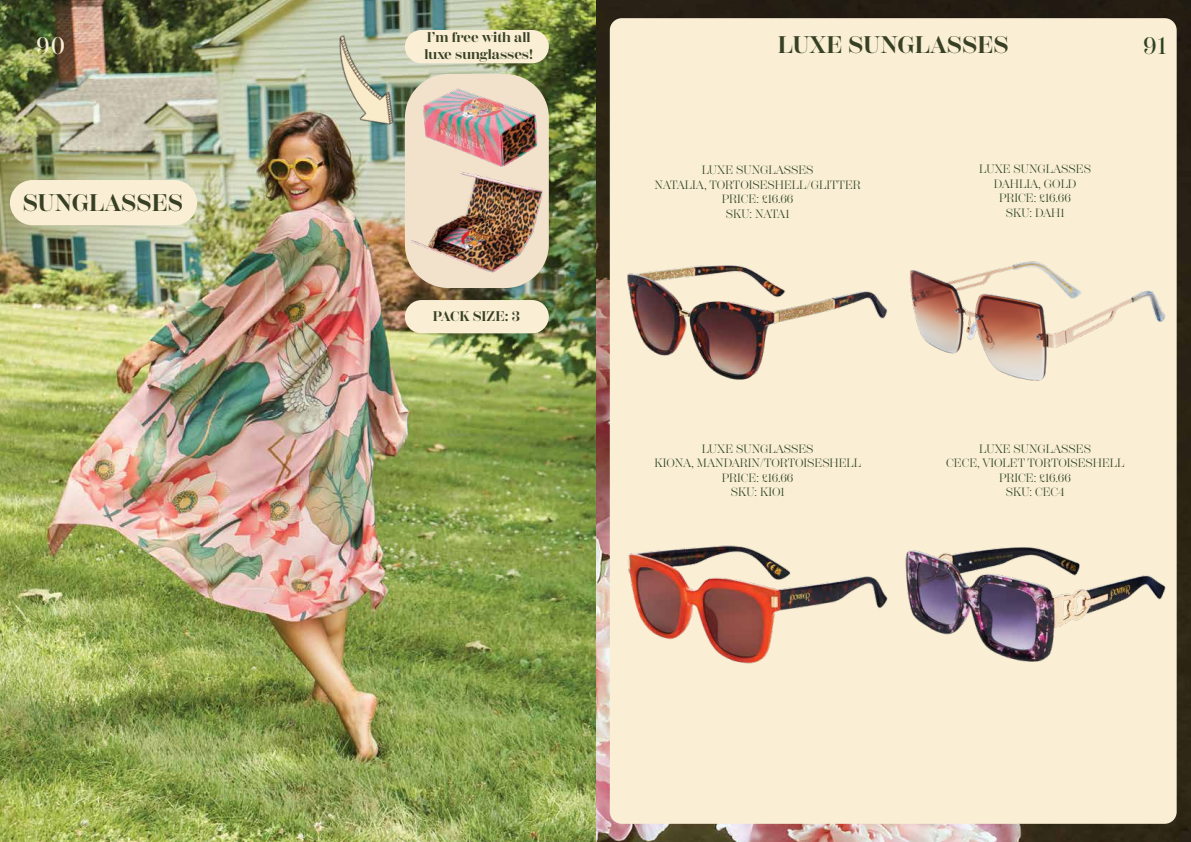
<style>
.page{position:relative;width:1191px;height:842px;background:#fff}
.page>*{position:absolute;margin:0;border:0;box-sizing:border-box;transform-origin:0 0}
.t1{font:700 24px "Scotch Display";color:#374024}
.t2{font:500 24px "Scotch Display";color:#2c4123}
.t3{font:500 24px "Scotch Display";color:#faefd6}
.t4{font:700 14px/16.8px "Scotch Display";color:#374024}
.t5{font:12px/14.4px "Scotch Display";color:#2c4123;text-align:center}
</style>
<div class="page">
<img style="left:0;top:0;width:1191px;height:842px">
<div style="left:610px;top:18px;width:566px;height:806px;background:#faefd5;border-radius:12px"></div>
<div style="left:10px;top:180px;width:187px;height:45px;background:#faefd5;border-radius:23px"></div>
<div style="left:405px;top:74px;width:144px;height:214px;background:#f2e2cc;border-radius:44px"></div>
<img style="left:423px;top:87px;width:115px;height:78px">
<div style="left:405px;top:30px;width:144px;height:33px;background:#faefd5;border-radius:17px"></div>
<img style="left:314px;top:28px;width:91px;height:109px">
<img style="left:410px;top:165px;width:133px;height:110px">
<div style="left:405px;top:300px;width:144px;height:33px;background:#faefd5;border-radius:17px"></div>
<img style="left:627px;top:265px;width:261px;height:115px">
<img style="left:910px;top:261px;width:256px;height:120px">
<img style="left:628px;top:545px;width:260px;height:119px">
<img style="left:905px;top:547px;width:261px;height:115px">
<p class="t4" style="left:424px;top:29px;width:110px">I’m free with all luxe sunglasses!</p>
<h1 class="t3" style="left:36px;top:32px;width:31px">90</h1>
<h1 class="t1" style="left:777px;top:31px;width:232px">LUXE SUNGLASSES</h1>
<h1 class="t1" style="left:23px;top:189px;width:162px">SUNGLASSES</h1>
<p class="t4" style="left:433px;top:308px;width:89px">PACK SIZE: 3</p>
<p class="t5" style="left:654px;top:163px;width:208px">LUXE SUNGLASSES<br>NATALIA, TORTOISESHELL/GLITTER<br>PRICE: £16.66<br>SKU: NATA1</p>
<p class="t5" style="left:979px;top:162px;width:113px">LUXE SUNGLASSES<br>DAHLIA, GOLD<br>PRICE: £16.66<br>SKU: DAH1</p>
<h1 class="t2" style="left:1143px;top:32px;width:25px">91</h1>
<p class="t5" style="left:654px;top:442px;width:208px">LUXE SUNGLASSES<br>KIONA, MANDARIN/TORTOISESHELL<br>PRICE: £16.66<br>SKU: KIO1</p>
<p class="t5" style="left:946px;top:442px;width:180px">LUXE SUNGLASSES<br>CECE, VIOLET TORTOISESHELL<br>PRICE: £16.66<br>SKU: CEC4</p>
</div>
